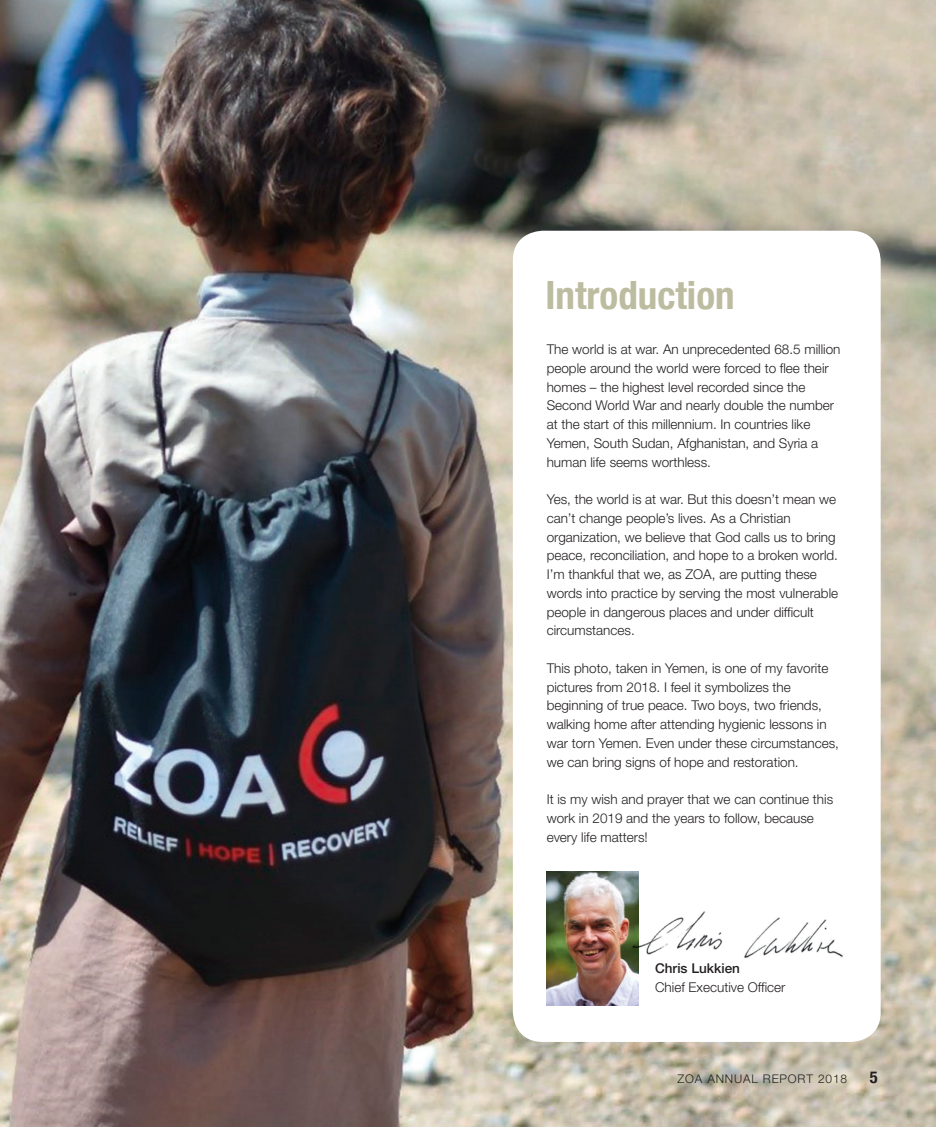
<style>
.page{position:relative;width:936px;height:1127px;background:#fff}
.page>*{position:absolute;margin:0;border:0;box-sizing:border-box;transform-origin:0 0}
.t1{font:700 39px "Helvetica Neue";color:#bcbca0}
.t2{font:700 16.5px "Helvetica Neue";color:#231f20}
.t3{font:300 13.5px/18.8px "Helvetica Neue";color:#231f20}
.t4{font:500 13.5px "Helvetica Neue";color:#231f20}
.t5{font:300 11.85px "Helvetica Neue";letter-spacing:.07em;color:#231f20}
</style>
<div class="page">
<img style="left:0;top:0;width:935px;height:1127px">
<div style="left:513px;top:231px;width:367px;height:811px;background:#fff;border-radius:30px"></div>
<img style="left:546px;top:872px;width:92px;height:134px">
<img style="left:612px;top:902px;width:231px;height:62px">
<h1 class="t1" style="left:545px;top:271px;width:190px">Introduction</h1>
<p class="t3" style="left:546px;top:340px;width:295px">The world is at war. An unprecedented 68.5 million people around the world were forced to flee their homes – the highest level recorded since the Second World War and nearly double the number at the start of this millennium. In countries like Yemen, South Sudan, Afghanistan, and Syria a human life seems worthless.</p>
<p class="t3" style="left:546px;top:490px;width:293px">Yes, the world is at war. But this doesn’t mean we can’t change people’s lives. As a Christian organization, we believe that God calls us to bring peace, reconciliation, and hope to a broken world.<br>I’m thankful that we, as ZOA, are putting these words into practice by serving the most vulnerable people in dangerous places and under difficult circumstances.</p>
<p class="t3" style="left:546px;top:658px;width:294px">This photo, taken in Yemen, is one of my favorite pictures from 2018. I feel it symbolizes the beginning of true peace. Two boys, two friends, walking home after attending hygienic lessons in war torn Yemen. Even under these circumstances, we can bring signs of hope and restoration.</p>
<p class="t3" style="left:546px;top:790px;width:288px">It is my wish and prayer that we can continue this work in 2019 and the years to follow, because every life matters!</p>
<p class="t4" style="left:655px;top:960px;width:86px">Chris Lukkien</p>
<p class="t3" style="left:655px;top:977px;width:132px">Chief Executive Officer</p>
<p class="t5" style="left:677px;top:1072px;width:171px">ZOA ANNUAL REPORT 2018</p>
<p class="t2" style="left:869px;top:1067px;width:9px">5</p>
</div>
